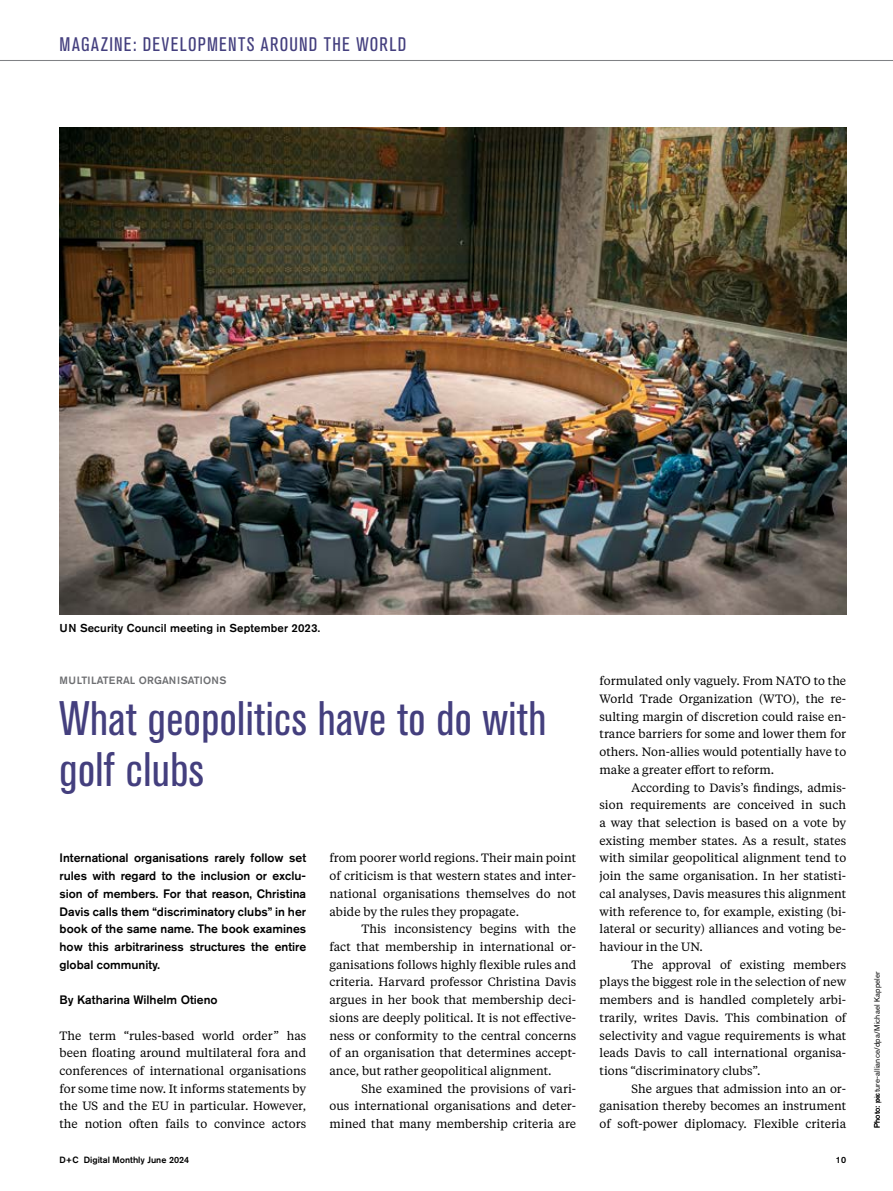
<style>
.page{position:relative;width:893px;height:1191px;background:#fff}
.page>*{position:absolute;margin:0;border:0;box-sizing:border-box;transform-origin:0 0}
.t1{font:condensed 48px/51px "Akzidenz Grotesk BE";letter-spacing:.01em;color:#443f7e}
.t2{font:condensed 19.5px "Akzidenz Grotesk BE";letter-spacing:.07em;color:#443f7e}
.t3{font:500 12.15px/17.7px "Akzidenz Grotesk BE";color:#000;text-align:justify}
.t4{font:12px/17.7px "Tiempos Text";color:#000;text-align:justify}
.t5{font:500 11.4px "Akzidenz Grotesk BE";letter-spacing:.01em;color:#000}
.t6{font:500 10.5px "Akzidenz Grotesk BE";letter-spacing:.015em;color:#6d6e71}
.t7{font:500 9px "Akzidenz Grotesk BE";color:#000}
.t8{font:7.8px "Akzidenz Grotesk BE";letter-spacing:.02em;color:#000}
</style>
<div class="page">
<hr style="left:0;top:60px;width:893px;height:1px;background:#808285">
<img style="left:60px;top:128px;width:786px;height:486px">
<h2 class="t2" style="left:60px;top:33px;width:348px">MAGAZINE: DEVELOPMENTS AROUND THE WORLD</h2>
<p class="t5" style="left:60px;top:621px;width:262px">UN Security Council meeting in September 2023.</p>
<p class="t6" style="left:60px;top:674px;width:168px">MULTILATERAL ORGANISATIONS</p>
<h1 class="t1" style="left:60px;top:693px;width:488px">What geopolitics have to do with golf clubs</h1>
<p class="t3" style="left:60px;top:849px;width:248px">International organisations rarely follow set rules with regard to the inclusion or exclu&shy;sion of members. For that reason, Christina Davis calls them “discriminatory clubs” in her book of the same name. The book examines how this arbitrariness structures the entire global community.</p>
<p class="t3" style="left:60px;top:990px;width:160px">By Katharina Wilhelm Otieno</p>
<p class="t4" style="left:60px;top:1025px;width:248px">The term “rules-based world order” has been floating around multilateral fora and conferences of international organisations for some time now. It informs statements by the US and the EU in particular. However, the notion often fails to convince actors</p>
<p class="t4" style="left:330px;top:848px;width:248px">from poorer world regions. Their main point of criticism is that western states and inter&shy;national organisations themselves do not abide by the rules they propagate.</p>
<p class="t4" style="left:330px;top:919px;width:248px;text-indent:32px">This inconsistency begins with the fact that membership in international or&shy;ganisations follows highly flexible rules and criteria. Harvard professor Christina Davis argues in her book that membership deci&shy;sions are deeply political. It is not effective&shy;ness or conformity to the central concerns of an organisation that determines accept&shy;ance, but rather geopolitical alignment.</p>
<p class="t4" style="left:330px;top:1079px;width:248px;text-indent:32px">She examined the provisions of vari&shy;ous international organisations and deter&shy;mined that many membership criteria are</p>
<p class="t4" style="left:600px;top:671px;width:248px">formulated only vaguely. From NATO to the World Trade Organization (WTO), the re&shy;sulting margin of discretion could raise en&shy;trance barriers for some and lower them for others. Non-allies would potentially have to make a greater effort to reform.</p>
<p class="t4" style="left:600px;top:778px;width:248px;text-indent:32px">According to Davis’s findings, admis&shy;sion requirements are conceived in such a way that selection is based on a vote by existing member states. As a result, states with similar geopolitical alignment tend to join the same organisation. In her statisti&shy;cal analyses, Davis measures this alignment with reference to, for example, existing (bi&shy;lateral or security) alliances and voting be&shy;haviour in the UN.</p>
<p class="t4" style="left:600px;top:955px;width:248px;text-indent:32px">The approval of existing members plays the biggest role in the selection of new members and is handled completely arbi&shy;trarily, writes Davis. This combination of selectivity and vague requirements is what leads Davis to call international organisa&shy;tions “discriminatory clubs”.</p>
<p class="t4" style="left:600px;top:1079px;width:248px;text-indent:32px">She argues that admission into an or&shy;ganisation thereby becomes an instrument of soft-power diplomacy. Flexible criteria</p>
<p class="t7" style="left:60px;top:1154px;width:131px">D+C Digital Monthly June 2024</p>
<p class="t7" style="left:836px;top:1154px;width:12px">10</p>
<p class="t8" style="left:872px;top:1128px;width:158px;rotate:-90deg">Photo: picture-alliance/dpa/Michael Kappeler</p>
<p class="t8" style="left:872px;top:1103px;width:11px;rotate:-90deg">xxx</p>
</div>
